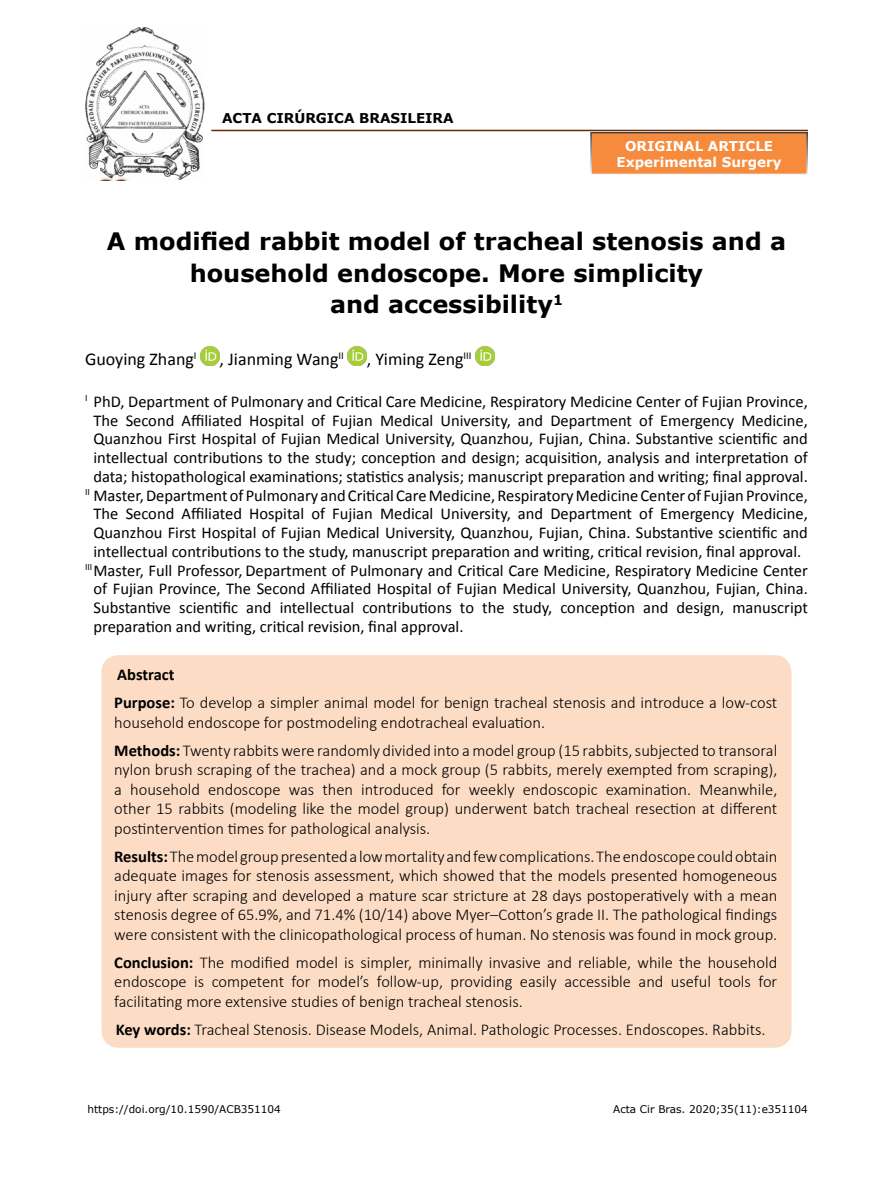
<style>
.page{position:relative;width:893px;height:1191px;background:#fff}
.page>*{position:absolute;margin:0;border:0;box-sizing:border-box;transform-origin:0 0}
.t1{font:700 24px/31.5px "Verdana";color:#000;text-align:center}
.t2{font:18px "Calibri";color:#000}
.t3{font:300 16.5px/19.5px "Calibri";color:#000;text-align:justify}
.t4{font:16.5px "Calibri";color:#000}
.t5{font:700 13.5px/16.2px "Verdana";color:#fff;text-align:center}
.t6{font:700 13.5px "Verdana";color:#000}
.t7{font:10.5px "Verdana";color:#000}
.s1{font-weight:700}
</style>
<div class="page">
<img style="left:85px;top:28px;width:120px;height:152px">
<hr style="left:211px;top:130px;width:597px;height:1px;background:#6b2b00">
<div style="left:591px;top:133px;width:216px;height:41px;background:#f68b3d"></div>
<div style="left:590px;top:132px;width:218px;height:43px;border:2px solid #fff"></div>
<img style="left:201px;top:347px;width:19px;height:19px">
<img style="left:348px;top:347px;width:19px;height:19px">
<img style="left:476px;top:347px;width:18px;height:19px">
<div style="left:102px;top:655px;width:689px;height:392px;background:#fcdcc5;border-radius:17px"></div>
<p class="t6" style="left:222px;top:108px;width:233px">ACTA CIRÚRGICA BRASILEIRA</p>
<p class="t5" style="left:617px;top:137px;width:167px">ORIGINAL ARTICLE<br>Experimental Surgery</p>
<h1 class="t1" style="left:107px;top:225px;width:680px">A modified rabbit model of tracheal stenosis and a household endoscope. More simplicity<br>and accessibility<sup>1</sup></h1>
<p class="t2" style="left:85px;top:347px;width:113px">Guoying Zhang<sup>I</sup></p>
<p class="t2" style="left:220px;top:347px;width:126px">, Jianming Wang<sup>II</sup></p>
<p class="t2" style="left:367px;top:347px;width:106px">, Yiming Zeng<sup>III</sup></p>
<p class="t4" style="left:85px;top:391px;width:724px"><sup>I</sup> PhD, Department of Pulmonary and Critical Care Medicine, Respiratory Medicine Center of Fujian Province,</p>
<p class="t4" style="left:94px;top:410px;width:716px">The Second Affiliated Hospital of Fujian Medical University, and Department of Emergency Medicine,</p>
<p class="t4" style="left:94px;top:428px;width:716px">Quanzhou First Hospital of Fujian Medical University, Quanzhou, Fujian, China. Substantive scientific and</p>
<p class="t4" style="left:94px;top:447px;width:716px">intellectual contributions to the study; conception and design; acquisition, analysis and interpretation of</p>
<p class="t4" style="left:94px;top:466px;width:716px">data; histopathological examinations; statistics analysis; manuscript preparation and writing; final approval.</p>
<p class="t4" style="left:85px;top:485px;width:724px"><sup>II</sup> Master, Department of Pulmonary and Critical Care Medicine, Respiratory Medicine Center of Fujian Province,</p>
<p class="t4" style="left:94px;top:503px;width:716px">The Second Affiliated Hospital of Fujian Medical University, and Department of Emergency Medicine,</p>
<p class="t4" style="left:94px;top:522px;width:716px">Quanzhou First Hospital of Fujian Medical University, Quanzhou, Fujian, China. Substantive scientific and</p>
<p class="t4" style="left:94px;top:541px;width:709px">intellectual contributions to the study, manuscript preparation and writing, critical revision, final approval.</p>
<p class="t4" style="left:85px;top:560px;width:724px"><sup>III</sup>Master, Full Professor, Department of Pulmonary and Critical Care Medicine, Respiratory Medicine Center</p>
<p class="t4" style="left:94px;top:578px;width:716px">of Fujian Province, The Second Affiliated Hospital of Fujian Medical University, Quanzhou, Fujian, China.</p>
<p class="t4" style="left:94px;top:597px;width:716px">Substantive scientific and intellectual contributions to the study, conception and design, manuscript</p>
<p class="t4" style="left:94px;top:616px;width:371px">preparation and writing, critical revision, final approval.</p>
<p class="t3" style="left:114px;top:660px;width:665px;line-height:28px"><span class="s1">Abstract<br>Purpose:</span> To develop a simpler animal model for benign tracheal stenosis and introduce a low-cost</p>
<p class="t3" style="left:114px;top:708px;width:665px;line-height:28px">household endoscope for postmodeling endotracheal evaluation.<br><span class="s1">Methods:</span> Twenty rabbits were randomly divided into a model group (15 rabbits, subjected to transoral</p>
<p class="t3" style="left:114px;top:760px;width:665px">nylon brush scraping of the trachea) and a mock group (5 rabbits, merely exempted from scraping), a household endoscope was then introduced for weekly endoscopic examination. Meanwhile, other 15 rabbits (modeling like the model group) underwent batch tracheal resection at different postintervention times for pathological analysis.</p>
<p class="t3" style="left:114px;top:846px;width:665px"><span class="s1">Results:</span> The model group presented a low mortality and few complications. The endoscope could obtain adequate images for stenosis assessment, which showed that the models presented homogeneous injury after scraping and developed a mature scar stricture at 28 days postoperatively with a mean stenosis degree of 65.9%, and 71.4% (10/14) above Myer–Cotton’s grade II. The pathological findings were consistent with the clinicopathological process of human. No stenosis was found in mock group.</p>
<p class="t3" style="left:114px;top:952px;width:665px"><span class="s1">Conclusion:</span> The modified model is simpler, minimally invasive and reliable, while the household endoscope is competent for model’s follow-up, providing easily accessible and useful tools for facilitating more extensive studies of benign tracheal stenosis.</p>
<p class="t3" style="left:116px;top:1019px;width:651px"><span class="s1">Key words:</span> Tracheal Stenosis. Disease Models, Animal. Pathologic Processes. Endoscopes. Rabbits.</p>
<p class="t7" style="left:88px;top:1101px;width:195px">https://doi.org/10.1590/ACB351104</p>
<p class="t7" style="left:613px;top:1101px;width:196px">Acta Cir Bras. 2020;35(11):e351104</p>
</div>
